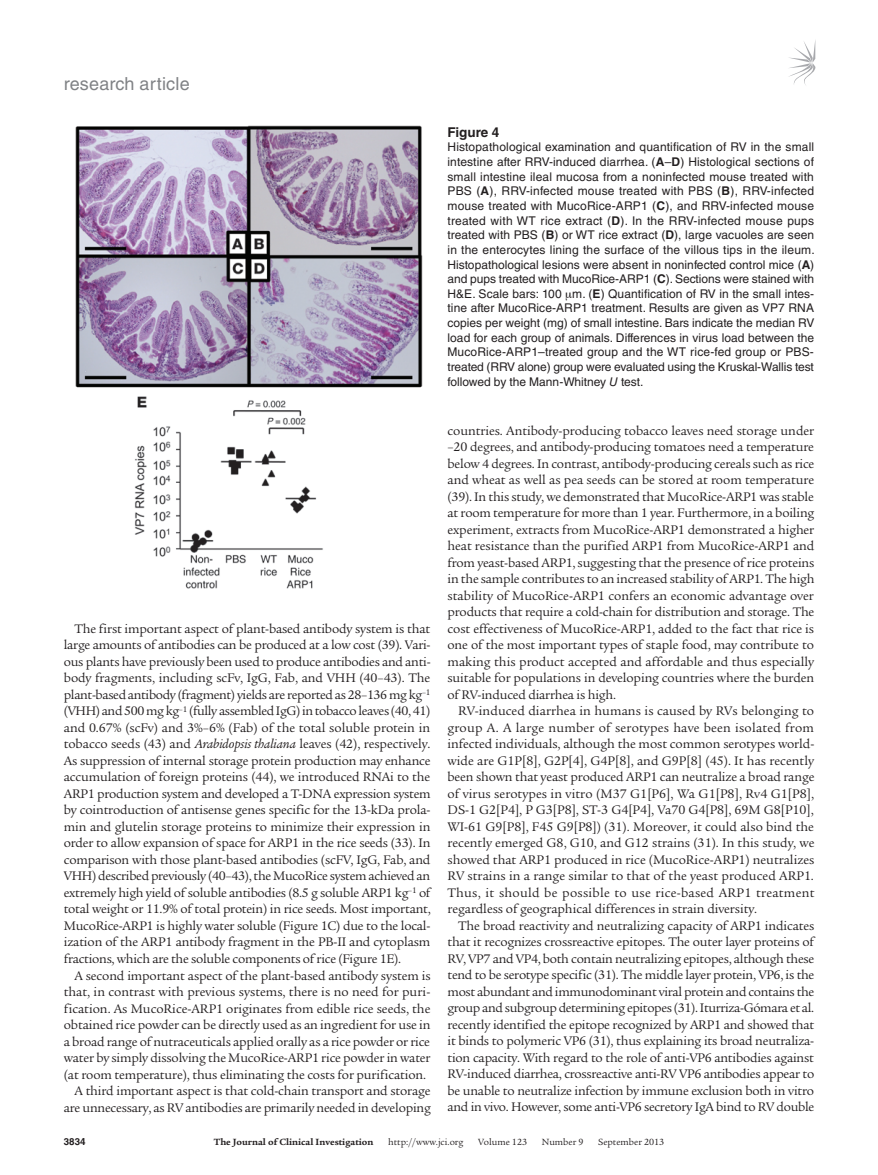
<style>
.page{position:relative;width:878px;height:1175px;background:#fff}
.page>*{position:absolute;margin:0;border:0;box-sizing:border-box;transform-origin:0 0}
.t1{font:18px "Helvetica LT Std";letter-spacing:.01em;color:#808285}
.t2{font:13.5px/16.5px "Legacy Serif Std";letter-spacing:-.015em;color:#231f20;text-align:justify}
.t3{font:700 13.5px "Helvetica LT Std";color:#231f20}
.t4{font:12px/14.7px "Helvetica LT Std";letter-spacing:-.005em;color:#231f20;text-align:justify}
.t5{font:9.75px "Legacy Serif Std";color:#231f20}
.t6{font:700 9.75px "Legacy Serif Std";color:#231f20}
.t7{font:700 9.75px "Helvetica LT Std";color:#231f20}
.s1{font-style:italic}
.s2{font-weight:700}
</style>
<div class="page">
<svg style="left:789px;top:42px;width:26px;height:43px"></svg>
<img style="left:75px;top:125px;width:348px;height:464px">
<h1 class="t1" style="left:64px;top:73px;width:127px">research article</h1>
<p class="t2" style="left:64px;top:620px;width:368px;text-indent:11px">The first important aspect of plant-based antibody system is that large amounts of antibodies can be produced at a low cost (39). Vari&shy;ous plants have previously been used to produce antibodies and anti&shy;body fragments, including scFv, IgG, Fab, and VHH (40–43). The plant-based antibody (fragment) yields are reported as 28–136 mg kg<sup>–1 </sup>(VHH) and 500 mg kg<sup>–1</sup> (fully assembled IgG) in tobacco leaves (40, 41) and 0.67% (scFv) and 3%–6% (Fab) of the total soluble protein in tobacco seeds (43) and <span class="s1">Arabidopsis thaliana</span> leaves (42), respectively.<br>As suppression of internal storage protein production may enhance accumulation of foreign proteins (44), we introduced RNAi to the ARP1 production system and developed a T-DNA expression system by cointroduction of antisense genes specific for the 13-kDa prola&shy;min and glutelin storage proteins to minimize their expression in order to allow expansion of space for ARP1 in the rice seeds (33). In comparison with those plant-based antibodies (scFV, IgG, Fab, and VHH) described previously (40–43), the MucoRice system achieved an extremely high yield of soluble antibodies (8.5 g soluble ARP1 kg<sup>–1</sup> of total weight or 11.9% of total protein) in rice seeds. Most important, MucoRice-ARP1 is highly water soluble (Figure 1C) due to the local&shy;ization of the ARP1 antibody fragment in the PB-II and cytoplasm fractions, which are the soluble components of rice (Figure 1E).</p>
<p class="t2" style="left:74px;top:967px;width:357px">A second important aspect of the plant-based antibody system is</p>
<p class="t2" style="left:64px;top:983px;width:368px">that, in contrast with previous systems, there is no need for puri-</p>
<p class="t2" style="left:64px;top:1000px;width:368px">fication. As MucoRice-ARP1 originates from edible rice seeds, the</p>
<p class="t2" style="left:64px;top:1016px;width:368px">obtained rice powder can be directly used as an ingredient for use in</p>
<p class="t2" style="left:64px;top:1033px;width:368px">a broad range of nutraceuticals applied orally as a rice powder or rice</p>
<p class="t2" style="left:64px;top:1049px;width:368px">water by simply dissolving the MucoRice-ARP1 rice powder in water</p>
<p class="t2" style="left:64px;top:1066px;width:364px">(at room temperature), thus eliminating the costs for purification.</p>
<p class="t2" style="left:74px;top:1082px;width:357px">A third important aspect is that cold-chain transport and storage</p>
<p class="t2" style="left:64px;top:1099px;width:368px">are unnecessary, as RV antibodies are primarily needed in developing</p>
<p class="t3" style="left:447px;top:124px;width:53px">Figure 4</p>
<p class="t4" style="left:447px;top:140px;width:369px">Histopathological examination and quantification of RV in the small intestine after RRV-induced diarrhea. (<span class="s2">A</span>–<span class="s2">D</span>) Histological sections of small intestine ileal mucosa from a noninfected mouse treated with PBS (<span class="s2">A</span>), RRV-infected mouse treated with PBS (<span class="s2">B</span>), RRV-infected mouse treated with MucoRice-ARP1 (<span class="s2">C</span>), and RRV-infected mouse treated with WT rice extract (<span class="s2">D</span>). In the RRV-infected mouse pups treated with PBS (<span class="s2">B</span>) or WT rice extract (<span class="s2">D</span>), large vacuoles are seen in the enterocytes lining the surface of the villous tips in the ileum.<br>Histopathological lesions were absent in noninfected control mice (<span class="s2">A</span>) and pups treated with MucoRice-ARP1 (<span class="s2">C</span>). Sections were stained with H&amp;E. Scale bars: 100 m. (<span class="s2">E</span>) Quantification of RV in the small intes&shy;tine after MucoRice-ARP1 treatment. Results are given as VP7 RNA copies per weight (mg) of small intestine. Bars indicate the median RV load for each group of animals. Differences in virus load between the MucoRice-ARP1–treated group and the WT rice-fed group or PBS&shy;treated (RRV alone) group were evaluated using the Kruskal-Wallis test followed by the Mann-Whitney <span class="s1">U</span> test.</p>
<p class="t2" style="left:447px;top:422px;width:368px">countries. Antibody-producing tobacco leaves need storage under –20 degrees, and antibody-producing tomatoes need a temperature below 4 degrees. In contrast, antibody-producing cereals such as rice and wheat as well as pea seeds can be stored at room temperature (39). In this study, we demonstrated that MucoRice-ARP1 was stable at room temperature for more than 1 year. Furthermore, in a boiling experiment, extracts from MucoRice-ARP1 demonstrated a higher heat resistance than the purified ARP1 from MucoRice-ARP1 and from yeast-based ARP1, suggesting that the presence of rice proteins in the sample contributes to an increased stability of ARP1. The high stability of MucoRice-ARP1 confers an economic advantage over products that require a cold-chain for distribution and storage. The cost effectiveness of MucoRice-ARP1, added to the fact that rice is one of the most important types of staple food, may contribute to making this product accepted and affordable and thus especially suitable for populations in developing countries where the burden of RV-induced diarrhea is high.</p>
<p class="t2" style="left:447px;top:703px;width:368px;text-indent:11px">RV-induced diarrhea in humans is caused by RVs belonging to group A. A large number of serotypes have been isolated from infected individuals, although the most common serotypes world&shy;wide are G1P[8], G2P[4], G4P[8], and G9P[8] (45). It has recently been shown that yeast produced ARP1 can neutralize a broad range of virus serotypes in vitro (M37 G1[P6], Wa G1[P8], Rv4 G1[P8], DS-1 G2[P4], P G3[P8], ST-3 G4[P4], Va70 G4[P8], 69M G8[P10], WI-61 G9[P8], F45 G9[P8]) (31). Moreover, it could also bind the recently emerged G8, G10, and G12 strains (31). In this study, we showed that ARP1 produced in rice (MucoRice-ARP1) neutralizes RV strains in a range similar to that of the yeast produced ARP1.<br>Thus, it should be possible to use rice-based ARP1 treatment regardless of geographical differences in strain diversity.</p>
<p class="t2" style="left:447px;top:917px;width:368px;text-indent:11px">The broad reactivity and neutralizing capacity of ARP1 indicates that it recognizes crossreactive epitopes. The outer layer proteins of RV, VP7 and VP4, both contain neutralizing epitopes, although these tend to be serotype specific (31). The middle layer protein, VP6, is the most abundant and immunodominant viral protein and contains the group and subgroup determining epitopes (31). Iturriza-Gómara et al. recently identified the epitope recognized by ARP1 and showed that it binds to polymeric VP6 (31), thus explaining its broad neutraliza&shy;tion capacity. With regard to the role of anti-VP6 antibodies against RV-induced diarrhea, crossreactive anti-RV VP6 antibodies appear to be unable to neutralize infection by immune exclusion both in vitro and in vivo. However, some anti-VP6 secretory IgA bind to RV double</p>
<p class="t7" style="left:64px;top:1135px;width:23px">3834</p>
<p class="t6" style="left:214px;top:1135px;width:161px">The Journal of Clinical Investigation</p>
<p class="t5" style="left:388px;top:1136px;width:77px">http://www.jci.org</p>
<p class="t5" style="left:478px;top:1136px;width:50px">Volume 123</p>
<p class="t5" style="left:542px;top:1136px;width:43px">Number 9</p>
<p class="t5" style="left:598px;top:1136px;width:68px">September 2013</p>
</div>
